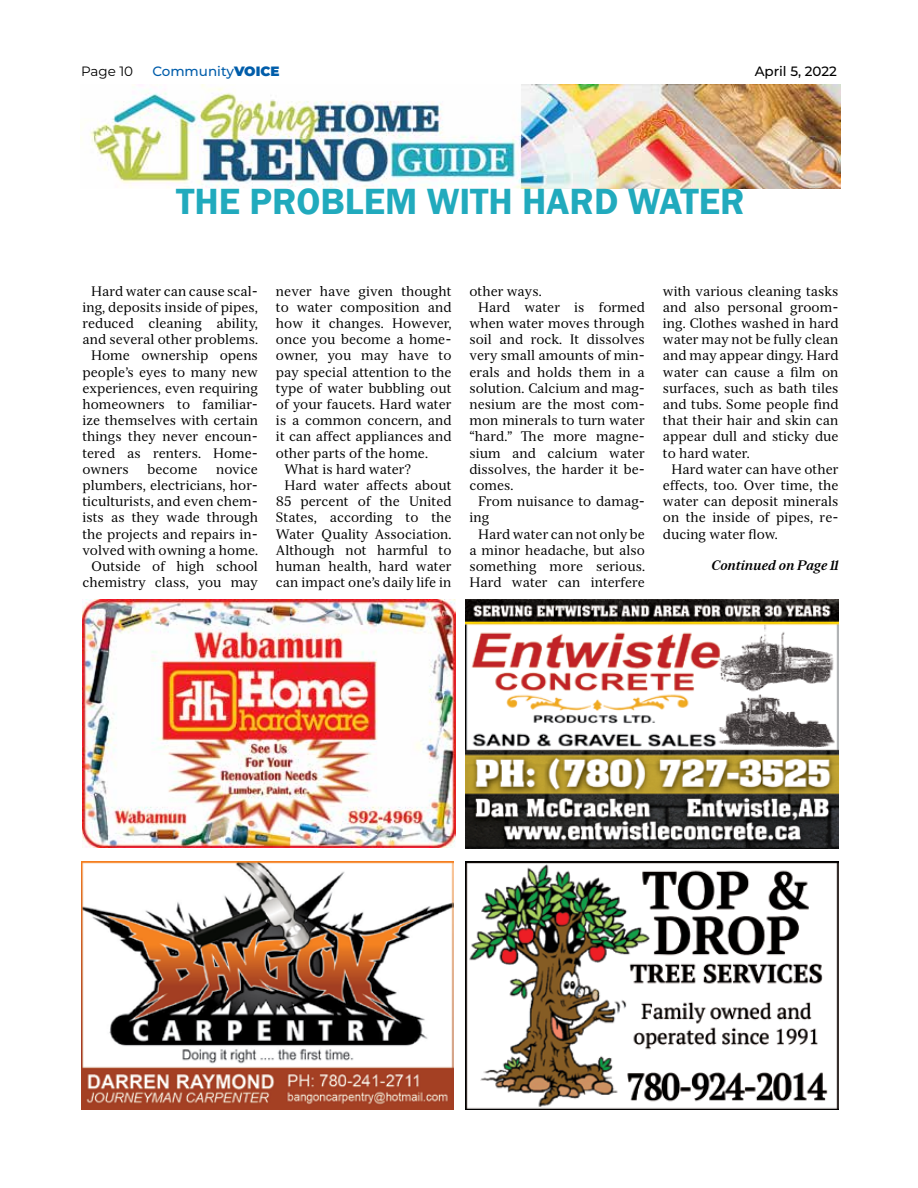
<style>
.page{position:relative;width:918px;height:1188px;background:#fff}
.page>*{position:absolute;margin:0;border:0;box-sizing:border-box;transform-origin:0 0}
.t1{font:600 37.5px "Franklin Gothic";color:#21aabd}
.t2{font:13.5px/16.2px "Serif 12 Beta";color:#000;text-align:justify}
.t3{font:italic 700 13.5px "Serif 12 Beta";color:#000}
.t4{font:500 13.5px "Montserrat";color:#005daa}
.t5{font:500 13.5px "Montserrat";color:#000}
.t6{font:13.5px "Montserrat";color:#000}
.s1{font-weight:900}
</style>
<div class="page">
<img style="left:81px;top:84px;width:759px;height:104px">
<img style="left:466px;top:861px;width:372px;height:249px">
<img style="left:81px;top:861px;width:373px;height:249px">
<img style="left:83px;top:600px;width:372px;height:248px">
<img style="left:466px;top:600px;width:372px;height:248px">
<p class="t6" style="left:81px;top:62px;width:54px">Page 10</p>
<p class="t4" style="left:152px;top:62px;width:129px">Community<span class="s1">VOICE</span></p>
<p class="t5" style="left:755px;top:62px;width:84px">April 5, 2022</p>
<h1 class="t1" style="left:176px;top:179px;width:570px">THE PROBLEM WITH HARD WATER</h1>
<p class="t2" style="left:91px;top:283px;width:168px">Hard water can cause scal-</p>
<p class="t2" style="left:82px;top:299px;width:177px">ing, deposits inside of pipes,</p>
<p class="t2" style="left:82px;top:315px;width:177px">reduced cleaning ability,</p>
<p class="t2" style="left:82px;top:331px;width:177px">and several other problems.</p>
<p class="t2" style="left:91px;top:348px;width:168px">Home ownership opens</p>
<p class="t2" style="left:82px;top:364px;width:177px">people’s eyes to many new</p>
<p class="t2" style="left:82px;top:380px;width:177px">experiences, even requiring</p>
<p class="t2" style="left:82px;top:396px;width:177px">homeowners to familiar-</p>
<p class="t2" style="left:82px;top:412px;width:177px">ize themselves with certain</p>
<p class="t2" style="left:82px;top:429px;width:177px">things they never encoun-</p>
<p class="t2" style="left:82px;top:445px;width:177px">tered as renters. Home-</p>
<p class="t2" style="left:82px;top:461px;width:48px">owners</p>
<p class="t2" style="left:148px;top:461px;width:51px">become</p>
<p class="t2" style="left:82px;top:461px;width:177px;text-align:right">novice<br>plumbers, electricians, hor&shy;ticulturists, and even chem&shy;ists as they wade through the projects and repairs in&shy;volved with owning a home.<br>Outside of high school chemistry class, you may</p>
<p class="t2" style="left:276px;top:283px;width:177px">never have given thought</p>
<p class="t2" style="left:276px;top:299px;width:177px">to water composition and</p>
<p class="t2" style="left:276px;top:315px;width:177px">how it changes. However,</p>
<p class="t2" style="left:276px;top:331px;width:177px">once you become a home-</p>
<p class="t2" style="left:276px;top:348px;width:177px">owner, you may have to</p>
<p class="t2" style="left:276px;top:364px;width:177px">pay special attention to the</p>
<p class="t2" style="left:276px;top:380px;width:177px">type of water bubbling out</p>
<p class="t2" style="left:276px;top:396px;width:177px">of your faucets. Hard water</p>
<p class="t2" style="left:276px;top:412px;width:177px">is a common concern, and</p>
<p class="t2" style="left:276px;top:429px;width:177px">it can affect appliances and</p>
<p class="t2" style="left:276px;top:445px;width:153px">other parts of the home.</p>
<p class="t2" style="left:285px;top:461px;width:128px">What is hard water?</p>
<p class="t2" style="left:285px;top:477px;width:168px">Hard water affects about</p>
<p class="t2" style="left:276px;top:493px;width:177px">85 percent of the United</p>
<p class="t2" style="left:276px;top:510px;width:177px">States, according to the</p>
<p class="t2" style="left:276px;top:526px;width:177px">Water Quality Association.</p>
<p class="t2" style="left:276px;top:542px;width:177px">Although not harmful to</p>
<p class="t2" style="left:276px;top:558px;width:177px">human health, hard water</p>
<p class="t2" style="left:276px;top:574px;width:177px">can impact one’s daily life in</p>
<p class="t2" style="left:469px;top:283px;width:74px">other ways.</p>
<p class="t2" style="left:478px;top:299px;width:168px">Hard water is formed</p>
<p class="t2" style="left:469px;top:315px;width:177px">when water moves through</p>
<p class="t2" style="left:469px;top:331px;width:177px">soil and rock. It dissolves</p>
<p class="t2" style="left:469px;top:348px;width:177px">very small amounts of min-</p>
<p class="t2" style="left:469px;top:364px;width:177px">erals and holds them in a</p>
<p class="t2" style="left:469px;top:380px;width:177px">solution. Calcium and mag-</p>
<p class="t2" style="left:469px;top:396px;width:177px">nesium are the most com-</p>
<p class="t2" style="left:469px;top:412px;width:177px">mon minerals to turn water</p>
<p class="t2" style="left:469px;top:429px;width:177px">“hard.” The more magne-</p>
<p class="t2" style="left:469px;top:445px;width:177px">sium and calcium water</p>
<p class="t2" style="left:469px;top:461px;width:177px">dissolves, the harder it be-</p>
<p class="t2" style="left:469px;top:477px;width:46px">comes.</p>
<p class="t2" style="left:478px;top:493px;width:168px">From nuisance to damag-</p>
<p class="t2" style="left:469px;top:510px;width:21px">ing</p>
<p class="t2" style="left:478px;top:526px;width:168px">Hard water can not only be</p>
<p class="t2" style="left:469px;top:542px;width:177px">a minor headache, but also</p>
<p class="t2" style="left:469px;top:558px;width:177px">something more serious.</p>
<p class="t2" style="left:469px;top:574px;width:177px">Hard water can interfere</p>
<p class="t2" style="left:663px;top:283px;width:177px">with various cleaning tasks and also personal groom&shy;ing. Clothes washed in hard water may not be fully clean and may appear dingy. Hard water can cause a film on surfaces, such as bath tiles and tubs. Some people find that their hair and skin can appear dull and sticky due to hard water.</p>
<p class="t2" style="left:663px;top:461px;width:177px;text-indent:9px">Hard water can have other effects, too. Over time, the water can deposit minerals on the inside of pipes, re&shy;ducing water flow.</p>
<p class="t3" style="left:711px;top:557px;width:129px">Continued on Page 11</p>
</div>
